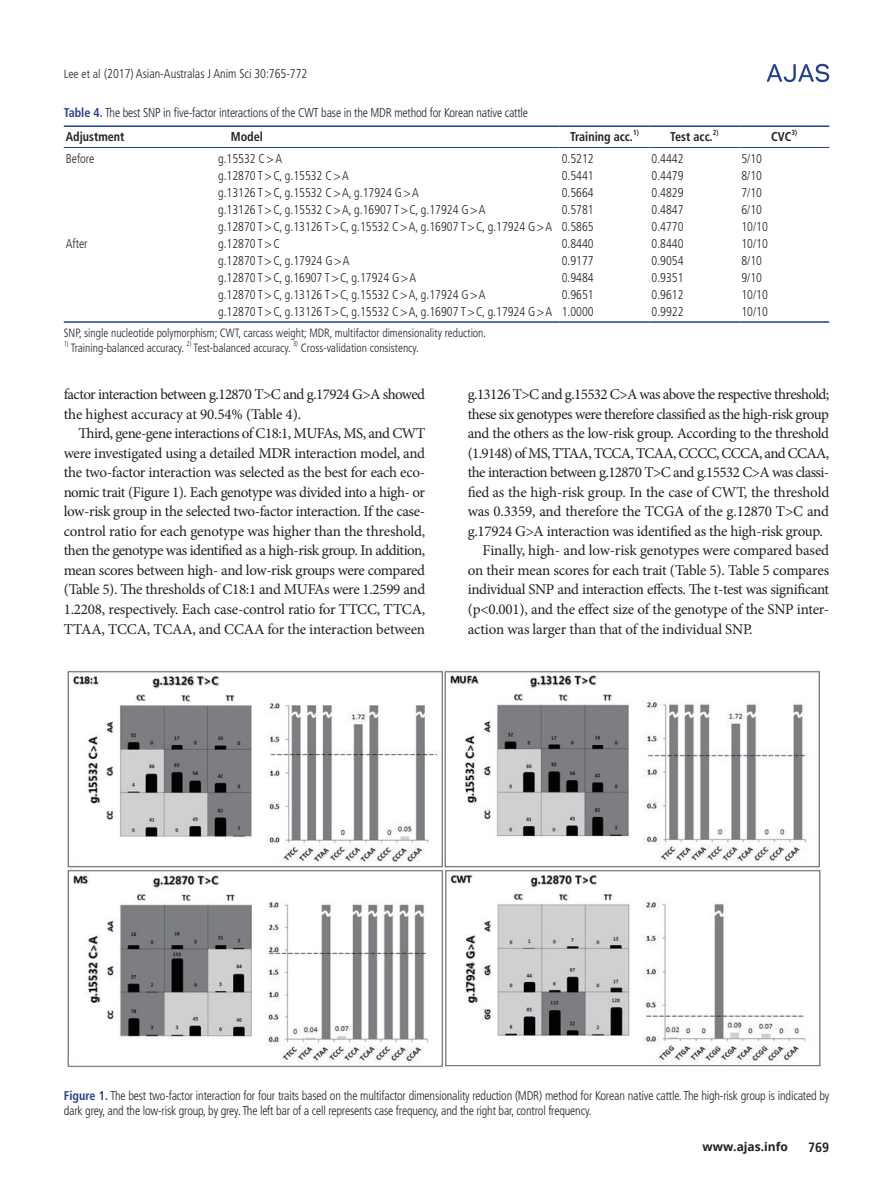
<style>
.page{position:relative;width:893px;height:1191px;background:#fff}
.page>*{position:absolute;margin:0;border:0;box-sizing:border-box;transform-origin:0 0}
.본문{font:15px/19.5px "Minion Pro";letter-spacing:-.025em;color:#231f20}
.t1{font:700 condensed 13.5px "Frutiger LT Std";color:#231f20}
.표본문{font:300 condensed 12.75px "Frutiger LT Std";color:#231f20;scale:.95 1}
.표_그림__제목{font:300 condensed 12.75px/15px "Frutiger LT Std";letter-spacing:-.015em;color:#231f20;scale:.95 1}
.표_항목{font:700 condensed 12.75px "Frutiger LT Std";color:#231f20;scale:.95 1}
.표_풋노트{font:300 condensed 12px "Frutiger LT Std";color:#231f20;scale:.95 1}
.t2{font:700 12px "Open Sans";color:#231f20}
.표_항목-2{font:700 condensed 7.5px "Frutiger LT Std";color:#231f20;scale:.95 1}
.표_풋노트-2{font:300 condensed 7.05px "Frutiger LT Std";color:#231f20;scale:.95 1}
.s1{font-size:12px}
.s2{font-weight:700;color:#253f8e}
</style>
<div class="page">
<svg style="left:767px;top:64px;width:62px;height:18px"></svg>
<hr style="left:64px;top:125px;width:152px;height:2px;background:#253f8e">
<hr style="left:216px;top:125px;width:344px;height:2px;background:#253f8e">
<hr style="left:560px;top:125px;width:89px;height:2px;background:#253f8e">
<hr style="left:649px;top:125px;width:90px;height:2px;background:#253f8e">
<hr style="left:739px;top:125px;width:90px;height:2px;background:#253f8e">
<hr style="left:64px;top:147px;width:152px;height:1px;background:#253f8e">
<hr style="left:216px;top:147px;width:344px;height:1px;background:#253f8e">
<hr style="left:560px;top:147px;width:89px;height:1px;background:#253f8e">
<hr style="left:649px;top:147px;width:90px;height:1px;background:#253f8e">
<hr style="left:739px;top:147px;width:90px;height:1px;background:#253f8e">
<hr style="left:216px;top:321px;width:344px;height:2px;background:#253f8e">
<hr style="left:560px;top:321px;width:89px;height:2px;background:#253f8e">
<hr style="left:649px;top:321px;width:90px;height:2px;background:#253f8e">
<hr style="left:739px;top:321px;width:90px;height:2px;background:#253f8e">
<hr style="left:64px;top:321px;width:152px;height:2px;background:#253f8e">
<img style="left:67px;top:670px;width:754px;height:398px">
<p class="표_그림__제목" style="left:64px;top:66px;width:258px"><span class="s1">Lee et al</span> (2017) Asian-Australas J Anim Sci 30:765-772</p>
<p class="표_그림__제목" style="left:64px;top:105px;width:490px"><span class="s2">Table 4.</span> The best SNP in five-factor interactions of the CWT base in the MDR method for Korean native cattle</p>
<p class="표_항목" style="left:66px;top:129px;width:63px">Adjustment</p>
<p class="표_항목" style="left:231px;top:129px;width:35px">Model</p>
<p class="표_항목" style="left:570px;top:129px;width:68px">Training acc.</p>
<p class="표_항목-2" style="left:633px;top:128px;width:8px">1)</p>
<p class="표_항목" style="left:670px;top:129px;width:46px">Test acc.</p>
<p class="표_항목-2" style="left:713px;top:128px;width:8px">2)</p>
<p class="표_항목" style="left:771px;top:129px;width:23px">CVC</p>
<p class="표_항목-2" style="left:792px;top:128px;width:8px">3)</p>
<p class="표본문" style="left:66px;top:151px;width:32px">Before</p>
<p class="표본문" style="left:218px;top:151px;width:69px">g.15532 C &gt; A</p>
<p class="표본문" style="left:562px;top:151px;width:35px">0.5212</p>
<p class="표본문" style="left:652px;top:151px;width:35px">0.4442</p>
<p class="표본문" style="left:741px;top:151px;width:23px">5/10</p>
<p class="표본문" style="left:218px;top:168px;width:139px">g.12870 T &gt; C, g.15532 C &gt; A</p>
<p class="표본문" style="left:562px;top:168px;width:35px">0.5441</p>
<p class="표본문" style="left:652px;top:168px;width:35px">0.4479</p>
<p class="표본문" style="left:741px;top:168px;width:23px">8/10</p>
<p class="표본문" style="left:218px;top:185px;width:213px">g.13126 T &gt; C, g.15532 C &gt; A, g.17924 G &gt; A</p>
<p class="표본문" style="left:562px;top:185px;width:35px">0.5664</p>
<p class="표본문" style="left:652px;top:185px;width:35px">0.4829</p>
<p class="표본문" style="left:741px;top:185px;width:23px">7/10</p>
<p class="표본문" style="left:218px;top:202px;width:283px">g.13126 T &gt; C, g.15532 C &gt; A, g.16907 T &gt; C, g.17924 G &gt; A</p>
<p class="표본문" style="left:562px;top:202px;width:35px">0.5781</p>
<p class="표본문" style="left:652px;top:202px;width:35px">0.4847</p>
<p class="표본문" style="left:741px;top:202px;width:23px">6/10</p>
<p class="표본문" style="left:218px;top:219px;width:353px">g.12870 T &gt; C, g.13126 T &gt; C, g.15532 C &gt; A, g.16907 T &gt; C, g.17924 G &gt; A</p>
<p class="표본문" style="left:562px;top:219px;width:35px">0.5865</p>
<p class="표본문" style="left:652px;top:219px;width:35px">0.4770</p>
<p class="표본문" style="left:741px;top:219px;width:29px">10/10</p>
<p class="표본문" style="left:66px;top:236px;width:24px">After</p>
<p class="표본문" style="left:218px;top:236px;width:67px">g.12870 T &gt; C</p>
<p class="표본문" style="left:562px;top:236px;width:35px">0.8440</p>
<p class="표본문" style="left:652px;top:236px;width:35px">0.8440</p>
<p class="표본문" style="left:741px;top:236px;width:29px">10/10</p>
<p class="표본문" style="left:218px;top:253px;width:140px">g.12870 T &gt; C, g.17924 G &gt; A</p>
<p class="표본문" style="left:562px;top:253px;width:35px">0.9177</p>
<p class="표본문" style="left:652px;top:253px;width:35px">0.9054</p>
<p class="표본문" style="left:741px;top:253px;width:23px">8/10</p>
<p class="표본문" style="left:218px;top:270px;width:210px">g.12870 T &gt; C, g.16907 T &gt; C, g.17924 G &gt; A</p>
<p class="표본문" style="left:562px;top:270px;width:35px">0.9484</p>
<p class="표본문" style="left:652px;top:270px;width:35px">0.9351</p>
<p class="표본문" style="left:741px;top:270px;width:23px">9/10</p>
<p class="표본문" style="left:218px;top:287px;width:283px">g.12870 T &gt; C, g.13126 T &gt; C, g.15532 C &gt; A, g.17924 G &gt; A</p>
<p class="표본문" style="left:562px;top:287px;width:35px">0.9651</p>
<p class="표본문" style="left:652px;top:287px;width:35px">0.9612</p>
<p class="표본문" style="left:741px;top:287px;width:29px">10/10</p>
<p class="표본문" style="left:218px;top:304px;width:353px">g.12870 T &gt; C, g.13126 T &gt; C, g.15532 C &gt; A, g.16907 T &gt; C, g.17924 G &gt; A</p>
<p class="표본문" style="left:562px;top:304px;width:35px">1.0000</p>
<p class="표본문" style="left:652px;top:304px;width:35px">0.9922</p>
<p class="표본문" style="left:741px;top:304px;width:29px">10/10</p>
<p class="표_풋노트" style="left:64px;top:326px;width:446px">SNP, single nucleotide polymorphism; CWT, carcass weight; MDR, multifactor dimensionality reduction.</p>
<p class="표_풋노트-2" style="left:64px;top:340px;width:7px">1)</p>
<p class="표_풋노트" style="left:71px;top:341px;width:121px">Training-balanced accuracy.</p>
<p class="표_풋노트-2" style="left:187px;top:340px;width:7px">2)</p>
<p class="표_풋노트" style="left:194px;top:341px;width:104px">Test-balanced accuracy.</p>
<p class="표_풋노트-2" style="left:293px;top:340px;width:7px">3)</p>
<p class="표_풋노트" style="left:301px;top:341px;width:126px">Cross-validation consistency.</p>
<p class="본문" style="left:64px;top:385px;width:363px">factor interaction between g.12870 T&gt;C and g.17924 G&gt;A showed the highest accuracy at 90.54% (Table 4).</p>
<p class="본문" style="left:64px;top:424px;width:363px;text-indent:15px">Third, gene-gene interactions of C18:1, MUFAs, MS, and CWT were investigated using a detailed MDR interaction model, and the two-factor interaction was selected as the best for each eco&shy;nomic trait (Figure 1). Each genotype was divided into a high- or low-risk group in the selected two-factor interaction. If the case&shy;control ratio for each genotype was higher than the threshold, then the genotype was identified as a high-risk group. In addition, mean scores between high- and low-risk groups were compared (Table 5). The thresholds of C18:1 and MUFAs were 1.2599 and 1.2208, respectively. Each case-control ratio for TTCC, TTCA, TTAA, TCCA, TCAA, and CCAA for the interaction between</p>
<p class="본문" style="left:468px;top:385px;width:363px;text-align:justify">g.13126 T&gt;C and g.15532 C&gt;A was above the respective threshold; these six genotypes were therefore classified as the high-risk group and the others as the low-risk group. According to the threshold (1.9148) of MS, TTAA, TCCA, TCAA, CCCC, CCCA, and CCAA, the interaction between g.12870 T&gt;C and g.15532 C&gt;A was classi&shy;fied as the high-risk group. In the case of CWT, the threshold was 0.3359, and therefore the TCGA of the g.12870 T&gt;C and g.17924 G&gt;A interaction was identified as the high-risk group.</p>
<p class="본문" style="left:468px;top:541px;width:363px;text-align:justify;text-indent:15px">Finally, high- and low-risk genotypes were compared based on their mean scores for each trait (Table 5). Table 5 compares individual SNP and interaction effects. The t-test was significant (p&lt;0.001), and the effect size of the genotype of the SNP inter&shy;action was larger than that of the individual SNP.</p>
<p class="표_그림__제목" style="left:64px;top:1088px;width:807px"><span class="s2">Figure 1.</span> The best two-factor interaction for four traits based on the multifactor dimensionality reduction (MDR) method for Korean native cattle. The high-risk group is indicated by dark grey, and the low-risk group, by grey. The left bar of a cell represents case frequency, and the right bar, control frequency.</p>
<p class="t2" style="left:702px;top:1138px;width:87px">www.ajas.info</p>
<p class="t1" style="left:808px;top:1138px;width:23px">769</p>
</div>
